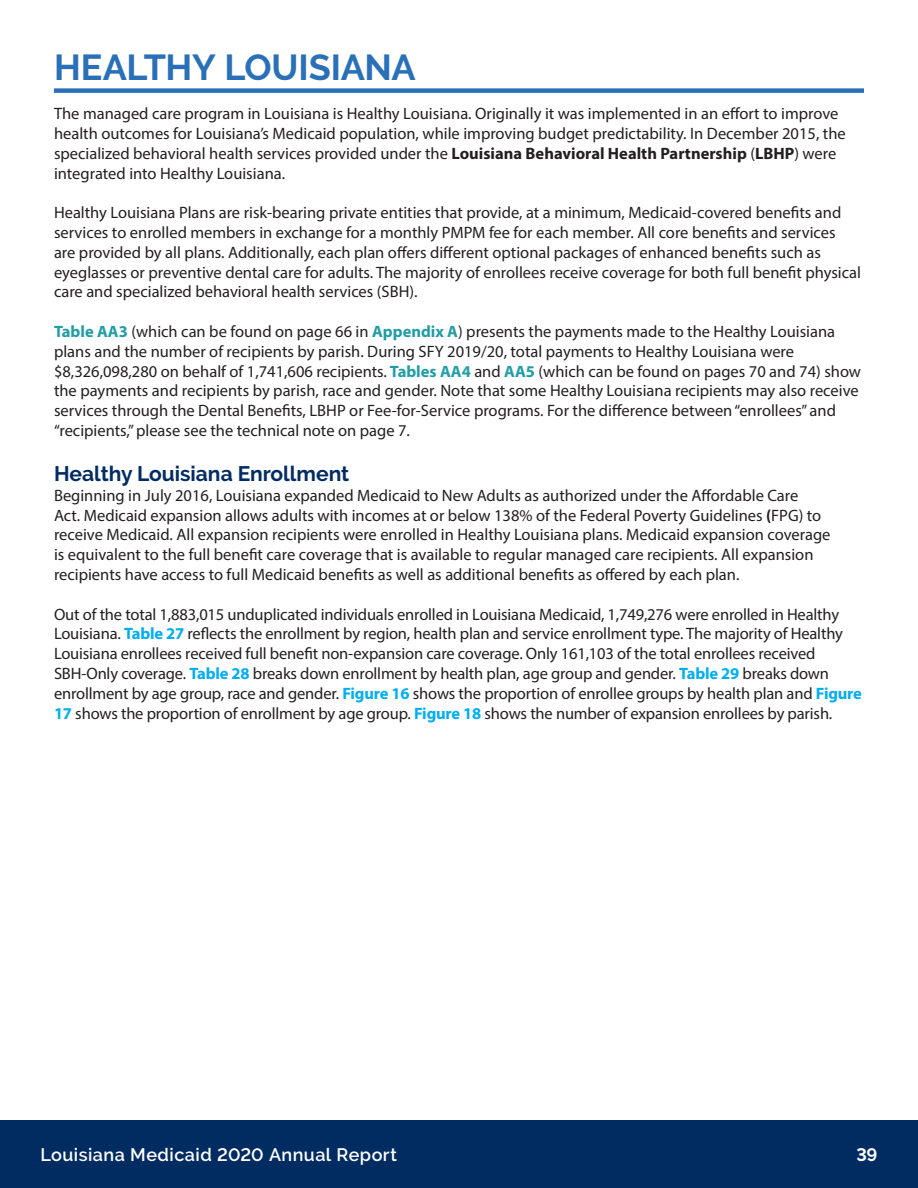
<style>
.page{position:relative;width:918px;height:1188px;background:#fff}
.page>*{position:absolute;margin:0;border:0;box-sizing:border-box;transform-origin:0 0}
.t1{font:700 36px "Raleway";letter-spacing:-.01em;color:#2a70b8}
.t2{font:700 21px "Raleway";color:#002c62}
.t3{font:600 18px "Raleway";letter-spacing:.025em;color:#fff}
.t4{font:700 18px "Raleway";color:#fff}
.t5{font:16.5px/19.8px "Myriad Pro";color:#231f20}
.s1{font-weight:700}
.s2{font-weight:700;color:#219da5}
.s3{font-weight:700;color:#00aeef}
</style>
<div class="page">
<div style="left:0;top:1120px;width:918px;height:68px;background:#002c62"></div>
<div style="left:54px;top:88px;width:810px;height:5px;background:#2a70b8"></div>
<p class="t1" style="left:54px;top:46px;width:363px">HEALTHY LOUISIANA</p>
<p class="t5" style="left:54px;top:103px;width:793px">The managed care program in Louisiana is Healthy Louisiana. Originally it was implemented in an effort to improve health outcomes for Louisiana’s Medicaid population, while improving budget predictability. In December 2015, the specialized behavioral health services provided under the <span class="s1">Louisiana Behavioral Health Partnership</span> (<span class="s1">LBHP</span>) were integrated into Healthy Louisiana.</p>
<p class="t5" style="left:54px;top:202px;width:809px">Healthy Louisiana Plans are risk-bearing private entities that provide, at a minimum, Medicaid-covered benefits and services to enrolled members in exchange for a monthly PMPM fee for each member. All core benefits and services are provided by all plans. Additionally, each plan offers different optional packages of enhanced benefits such as eyeglasses or preventive dental care for adults. The majority of enrollees receive coverage for both full benefit physical care and specialized behavioral health services (SBH).</p>
<p class="t5" style="left:54px;top:321px;width:809px"><span class="s2">Table AA3</span> (which can be found on page 66 in <span class="s2">Appendix A</span>) presents the payments made to the Healthy Louisiana plans and the number of recipients by parish. During SFY 2019/20, total payments to Healthy Louisiana were $8,326,098,280 on behalf of 1,741,606 recipients. <span class="s2">Tables AA4</span> and <span class="s2">AA5</span> (which can be found on pages 70 and 74) show the payments and recipients by parish, race and gender. Note that some Healthy Louisiana recipients may also receive services through the Dental Benefits, LBHP or Fee-for-Service programs. For the difference between “enrollees” and “recipients,” please see the technical note on page 7.</p>
<p class="t2" style="left:54px;top:462px;width:297px">Healthy Louisiana Enrollment</p>
<p class="t5" style="left:54px;top:485px;width:778px">Beginning in July 2016, Louisiana expanded Medicaid to New Adults as authorized under the Affordable Care<br>Act. Medicaid expansion allows adults with incomes at or below 138% of the Federal Poverty Guidelines <span class="s1">(</span>FPG) to receive Medicaid. All expansion recipients were enrolled in Healthy Louisiana plans. Medicaid expansion coverage is equivalent to the full benefit care coverage that is available to regular managed care recipients. All expansion recipients have access to full Medicaid benefits as well as additional benefits as offered by each plan.</p>
<p class="t5" style="left:54px;top:604px;width:809px">Out of the total 1,883,015 unduplicated individuals enrolled in Louisiana Medicaid, 1,749,276 were enrolled in Healthy Louisiana. <span class="s3">Table 27</span> reflects the enrollment by region, health plan and service enrollment type. The majority of Healthy Louisiana enrollees received full benefit non-expansion care coverage. Only 161,103 of the total enrollees received SBH-Only coverage. <span class="s3">Table 28</span> breaks down enrollment by health plan, age group and gender. <span class="s3">Table 29</span> breaks down enrollment by age group, race and gender. <span class="s3">Figure 16</span> shows the proportion of enrollee groups by health plan and <span class="s3">Figure 17</span> shows the proportion of enrollment by age group. <span class="s3">Figure 18</span> shows the number of expansion enrollees by parish.</p>
<p class="t3" style="left:40px;top:1145px;width:358px">Louisiana Medicaid 2020 Annual Report</p>
<p class="t4" style="left:856px;top:1145px;width:23px">39</p>
</div>
